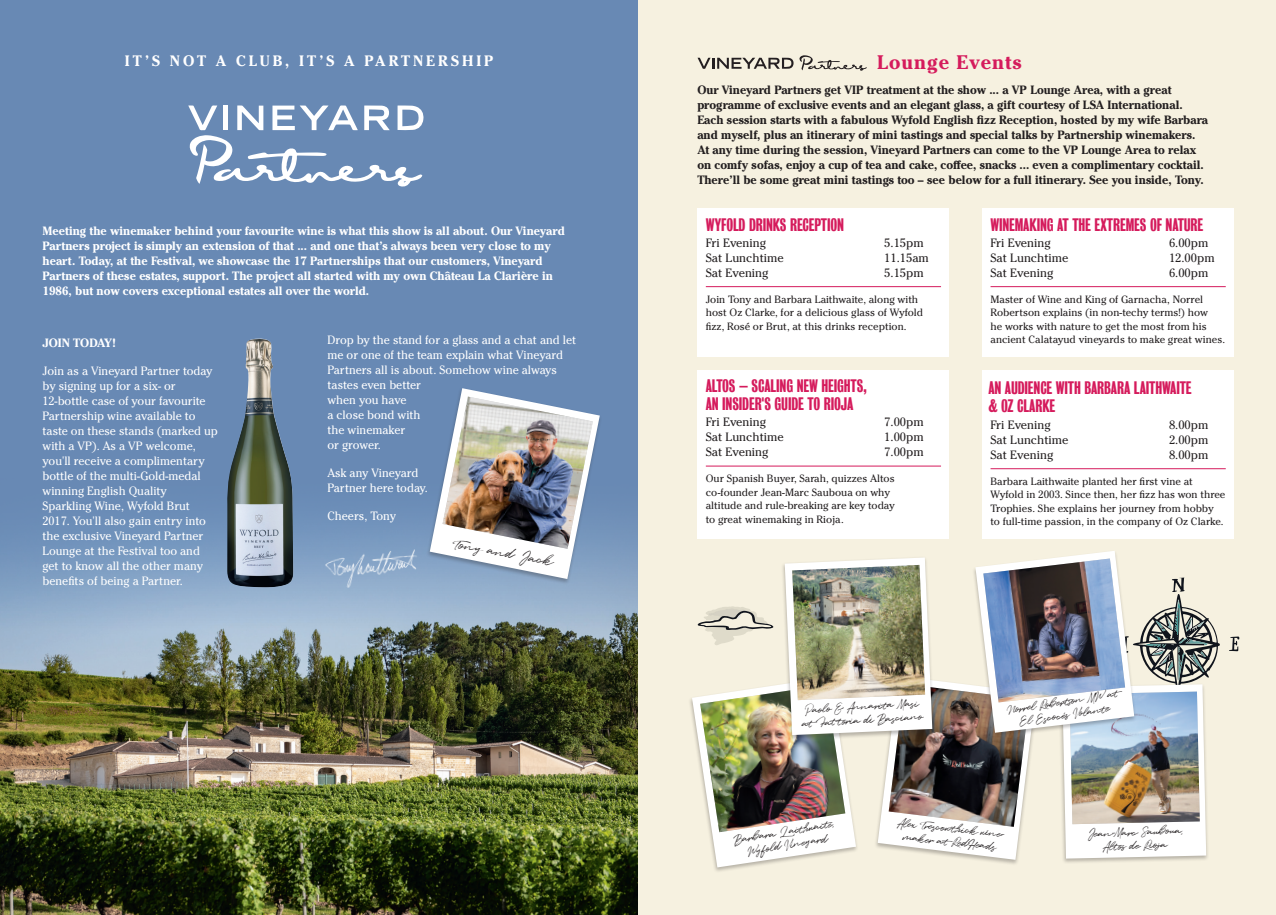
<style>
.page{position:relative;width:1276px;height:915px;background:#fff}
.page>*{position:absolute;margin:0;border:0;box-sizing:border-box;transform-origin:0 0}
.Knock_out_28-25{font:700 19.5px "Cheltenham ITC Pro";letter-spacing:.05em;color:#d51b5c}
.t1{font:500 16.5px/18px "Bureau Grot Compressed";letter-spacing:-.01em;color:#d51b5c}
.t2{font:700 15px "Cheltenham ITC Pro";letter-spacing:.2em;color:#fff}
.t3{font:15px "Quentin";color:#231f20}
.t4{font:12px/15px "Cheltenham ITC Pro";color:#fff}
.t5{font:700 12px/15px "Cheltenham ITC Pro";color:#231f20}
.t6{font:700 12px/15px "Cheltenham ITC Pro";color:#fff}
.t7{font:12px "Cheltenham ITC Pro";color:#231f20}
.t8{font:12px/13.5px "Quentin";color:#231f20;text-align:center}
.t9{font:10.5px/13.5px "Cheltenham ITC Pro";color:#231f20}
</style>
<div class="page">
<div style="left:0;top:0;width:1276px;height:914px;background:#f6f1e0"></div>
<div style="left:0;top:0;width:638px;height:914px;background:#6889b4"></div>
<img style="left:0;top:523px;width:638px;height:391px">
<svg style="left:188px;top:105px;width:236px;height:81px"></svg>
<div style="left:697px;top:208px;width:251px;height:148px;background:#fff"></div>
<hr style="left:706px;top:286px;width:235px;height:1px;background:#d51b5c">
<div style="left:982px;top:208px;width:251px;height:148px;background:#fff"></div>
<hr style="left:990px;top:286px;width:235px;height:1px;background:#d51b5c">
<div style="left:688px;top:676px;width:171px;height:197px;background:#231f20;opacity:.3"></div>
<div style="left:697px;top:370px;width:251px;height:168px;background:#fff"></div>
<hr style="left:706px;top:465px;width:235px;height:1px;background:#d51b5c">
<div style="left:982px;top:370px;width:251px;height:168px;background:#fff"></div>
<hr style="left:990px;top:468px;width:235px;height:1px;background:#d51b5c">
<img style="left:227px;top:338px;width:66px;height:249px">
<svg style="left:1229px;top:636px;width:10px;height:15px"></svg>
<div style="left:426px;top:387px;width:177px;height:197px;background:#231f20;opacity:.3"></div>
<svg style="left:430px;top:388px;width:170px;height:191px"></svg>
<img style="left:442px;top:396px;width:151px;height:152px">
<img style="left:316px;top:534px;width:109px;height:65px">
<svg style="left:697px;top:55px;width:170px;height:16px"></svg>
<img style="left:692px;top:551px;width:528px;height:316px">
<p class="t2" style="left:125px;top:51px;width:370px">IT’S NOT A CLUB, IT’S A PARTNERSHIP</p>
<p class="t6" style="left:43px;top:223px;width:524px">Meeting the winemaker behind your favourite wine is what this show is all about. Our Vineyard Partners project is simply an extension of that ... and one that’s always been very close to my heart. Today, at the Festival, we showcase the 17 Partnerships that our customers, Vineyard Partners of these estates, support. The project all started with my own Château La Clarière in 1986, but now covers exceptional estates all over the world.</p>
<p class="t4" style="left:327px;top:332px;width:250px">Drop by the stand for a glass and a chat and let me or one of the team explain what Vineyard<br>Partners all is about. Somehow wine always tastes even better<br>when you have<br>a close bond with<br>the winemaker<br>or grower.</p>
<p class="t4" style="left:327px;top:464px;width:102px">Ask any Vineyard<br>Partner here today.</p>
<p class="t4" style="left:327px;top:507px;width:70px">Cheers, Tony</p>
<p class="t3" style="left:454px;top:533px;width:104px;rotate:10deg">Tony and Jack</p>
<p class="t6" style="left:43px;top:335px;width:75px">JOIN TODAY!</p>
<p class="t4" style="left:43px;top:363px;width:177px">Join as a Vineyard Partner today by signing up for a six- or<br>12-bottle case of your favourite<br>Partnership wine available to taste on these stands (marked up with a VP). As a VP welcome, you'll receive a complimentary bottle of the multi-Gold-medal winning English Quality<br>Sparkling Wine, Wyfold Brut<br>2017. You'll also gain entry into the exclusive Vineyard Partner<br>Lounge at the Festival too and get to know all the other many benefits of being a Partner.</p>
<p class="Knock_out_28-25" style="left:877px;top:50px;width:146px">Lounge Events</p>
<p class="t5" style="left:697px;top:82px;width:512px">Our Vineyard Partners get VIP treatment at the show ... a VP Lounge Area, with a great programme of exclusive events and an elegant glass, a gift courtesy of LSA International.<br>Each session starts with a fabulous Wyfold English fizz Reception, hosted by my wife Barbara and myself, plus an itinerary of mini tastings and special talks by Partnership winemakers.<br>At any time during the session, Vineyard Partners can come to the VP Lounge Area to relax on comfy sofas, enjoy a cup of tea and cake, coffee, snacks ... even a complimentary cocktail.<br>There’ll be some great mini tastings too – see below for a full itinerary. See you inside, Tony.</p>
<p class="t1" style="left:705px;top:215px;width:140px">WYFOLD DRINKS RECEPTION</p>
<p class="t7" style="left:705px;top:235px;width:62px">Fri Evening</p>
<p class="t7" style="left:884px;top:235px;width:41px">5.15pm</p>
<p class="t7" style="left:705px;top:250px;width:80px">Sat Lunchtime</p>
<p class="t7" style="left:884px;top:250px;width:46px">11.15am</p>
<p class="t7" style="left:705px;top:265px;width:64px">Sat Evening</p>
<p class="t7" style="left:884px;top:265px;width:41px">5.15pm</p>
<p class="t9" style="left:706px;top:292px;width:219px">Join Tony and Barbara Laithwaite, along with host Oz Clarke, for a delicious glass of Wyfold fizz, Rosé or Brut, at this drinks reception.</p>
<p class="t1" style="left:705px;top:376px;width:163px">ALTOS – SCALING NEW HEIGHTS,<br>AN INSIDER'S GUIDE TO RIOJA</p>
<p class="t7" style="left:705px;top:414px;width:62px">Fri Evening</p>
<p class="t7" style="left:884px;top:414px;width:41px">7.00pm</p>
<p class="t7" style="left:705px;top:429px;width:80px">Sat Lunchtime</p>
<p class="t7" style="left:884px;top:429px;width:41px">1.00pm</p>
<p class="t7" style="left:705px;top:444px;width:64px">Sat Evening</p>
<p class="t7" style="left:884px;top:444px;width:41px">7.00pm</p>
<p class="t9" style="left:706px;top:471px;width:190px">Our Spanish Buyer, Sarah, quizzes Altos co-founder Jean-Marc Sauboua on why altitude and rule-breaking are key today to great winemaking in Rioja.</p>
<p class="t1" style="left:990px;top:215px;width:214px">WINEMAKING AT THE EXTREMES OF NATURE</p>
<p class="t7" style="left:990px;top:235px;width:62px">Fri Evening</p>
<p class="t7" style="left:1169px;top:235px;width:41px">6.00pm</p>
<p class="t7" style="left:990px;top:250px;width:80px">Sat Lunchtime</p>
<p class="t7" style="left:1169px;top:250px;width:47px">12.00pm</p>
<p class="t7" style="left:990px;top:265px;width:64px">Sat Evening</p>
<p class="t7" style="left:1169px;top:265px;width:41px">6.00pm</p>
<p class="t9" style="left:990px;top:292px;width:236px">Master of Wine and King of Garnacha, Norrel Robertson explains (in non-techy terms!) how<br>he works with nature to get the most from his ancient Calatayud vineyards to make great wines.</p>
<p class="t1" style="left:988px;top:378px;width:205px">AN AUDIENCE WITH BARBARA LAITHWAITE &amp; OZ CLARKE</p>
<p class="t7" style="left:990px;top:417px;width:62px">Fri Evening</p>
<p class="t7" style="left:1169px;top:417px;width:41px">8.00pm</p>
<p class="t7" style="left:990px;top:432px;width:80px">Sat Lunchtime</p>
<p class="t7" style="left:1169px;top:432px;width:41px">2.00pm</p>
<p class="t7" style="left:990px;top:447px;width:64px">Sat Evening</p>
<p class="t7" style="left:1169px;top:447px;width:41px">8.00pm</p>
<p class="t9" style="left:990px;top:474px;width:236px">Barbara Laithwaite planted her first vine at Wyfold in 2003. Since then, her fizz has won three Trophies. She explains her journey from hobby to full-time passion, in the company of Oz Clarke.</p>
<p class="t8" style="left:801px;top:704px;width:123px;rotate:-4deg">Paolo &amp; Annarita Masi at Fat toria di Basciano</p>
<p class="t8" style="left:1006px;top:704px;width:114px;rotate:-9deg">Norrel Robertson MW at<br>El Escocés Volante</p>
<p class="t8" style="left:733px;top:834px;width:102px;rotate:-10deg">Barbara Laithwaite,<br>Wyfold Vineyard</p>
<p class="t8" style="left:898px;top:816px;width:109px;rotate:6deg">Alex Trescowthick wine&shy;maker at RedHeads</p>
<p class="t8" style="left:1086px;top:827px;width:97px;rotate:-2deg">Jean-Marc Sauboua,<br>Altos de Rioja</p>
</div>
